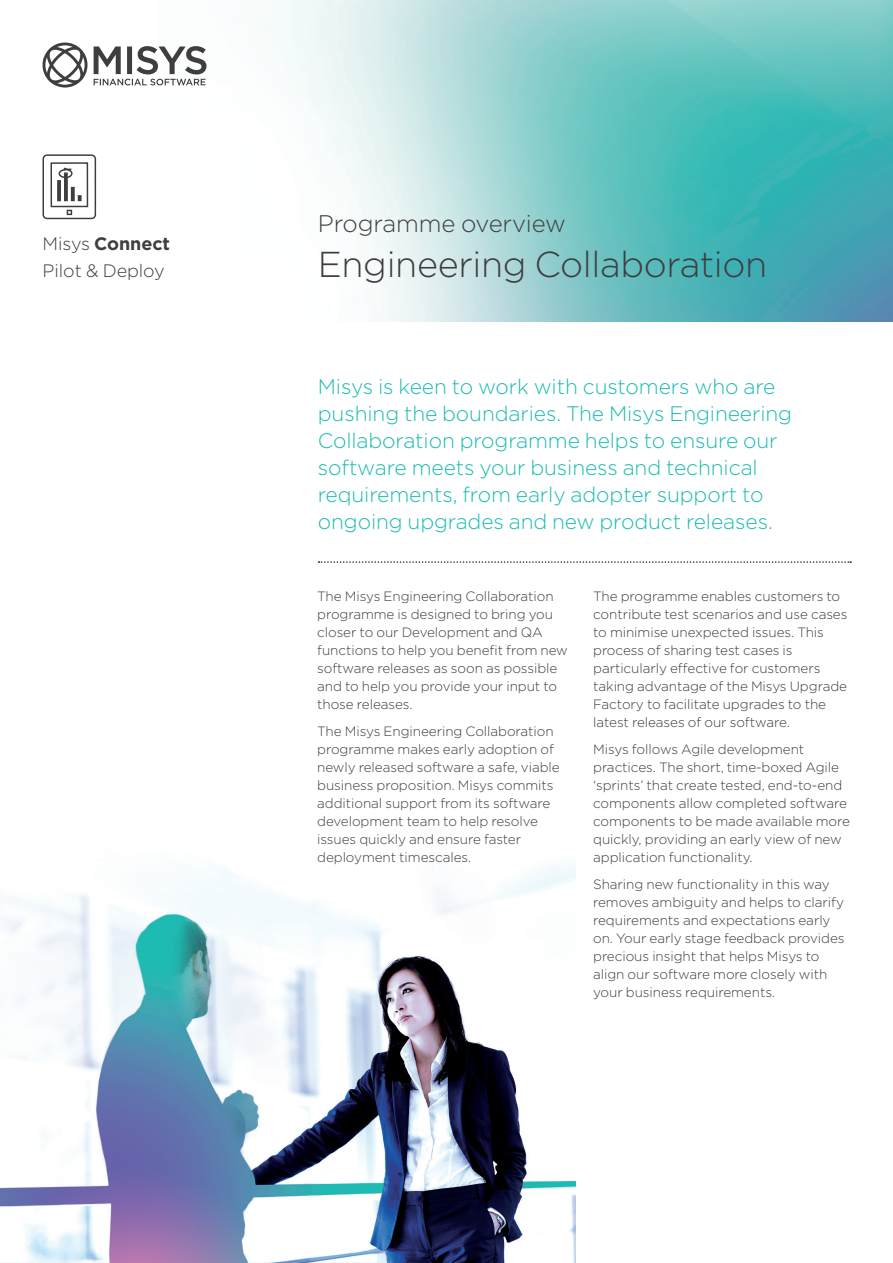
<style>
.page{position:relative;width:893px;height:1263px;background:#fff}
.page>*{position:absolute;margin:0;border:0;box-sizing:border-box;transform-origin:0 0}
.Cover_Title__Solutio{font:300 36px "Gotham";letter-spacing:-.01em;color:#3e3e3f}
.Cover_Title__Solutio-2{font:300 24px "Gotham";letter-spacing:-.005em;color:#3e3e3f}
.Text__Standard_First{font:300 21px/27px "Gotham";letter-spacing:-.005em;color:#1dbbb3}
.Cover_Title__Product{font:700 18px "Gotham";letter-spacing:-.005em;color:#3e3e3f}
.Cover_Title__Product-2{font:300 18px "Gotham";letter-spacing:-.005em;color:#3e3e3f}
.Text__Body{font:300 13.5px/18px "Gotham";letter-spacing:-.005em;color:#3e3e3f}
.s1{font-weight:300}
</style>
<div class="page">
<img style="left:42px;top:0;width:851px;height:322px">
<svg style="left:42px;top:154px;width:55px;height:66px"></svg>
<img style="left:0;top:864px;width:575px;height:399px">
<svg style="left:319px;top:561px;width:532px;height:2px"></svg>
<svg style="left:94px;top:46px;width:112px;height:39px"></svg>
<svg style="left:43px;top:43px;width:45px;height:45px"></svg>
<p class="Cover_Title__Product" style="left:43px;top:231px;width:129px"><span class="s1">Misys</span> Connect</p>
<p class="Cover_Title__Product-2" style="left:43px;top:259px;width:124px">Pilot &amp; Deploy</p>
<p class="Cover_Title__Solutio-2" style="left:318px;top:208px;width:249px">Programme overview</p>
<p class="Cover_Title__Solutio" style="left:318px;top:241px;width:451px">Engineering Collaboration</p>
<p class="Text__Standard_First" style="left:318px;top:372px;width:476px">Misys is keen to work with customers who are pushing the boundaries. The Misys Engineering Collaboration programme helps to ensure our software meets your business and technical requirements, from early adopter support to ongoing upgrades and new product releases.</p>
<p class="Text__Body" style="left:317px;top:586px;width:252px">The Misys Engineering Collaboration programme is designed to bring you closer to our Development and QA functions to help you benefit from new software releases as soon as possible and to help you provide your input to those releases.</p>
<p class="Text__Body" style="left:317px;top:721px;width:244px">The Misys Engineering Collaboration programme makes early adoption of newly released software a safe, viable business proposition. Misys commits additional support from its software development team to help resolve issues quickly and ensure faster deployment timescales.</p>
<p class="Text__Body" style="left:593px;top:586px;width:256px">The programme enables customers to contribute test scenarios and use cases to minimise unexpected issues. This process of sharing test cases is particularly effective for customers taking advantage of the Misys Upgrade Factory to facilitate upgrades to the latest releases of our software.</p>
<p class="Text__Body" style="left:593px;top:739px;width:258px">Misys follows Agile development practices. The short, time-boxed Agile ‘sprints’ that create tested, end-to-end components allow completed software components to be made available more quickly, providing an early view of new application functionality.</p>
<p class="Text__Body" style="left:593px;top:874px;width:253px">Sharing new functionality in this way removes ambiguity and helps to clarify requirements and expectations early on. Your early stage feedback provides precious insight that helps Misys to align our software more closely with your business requirements.</p>
</div>
